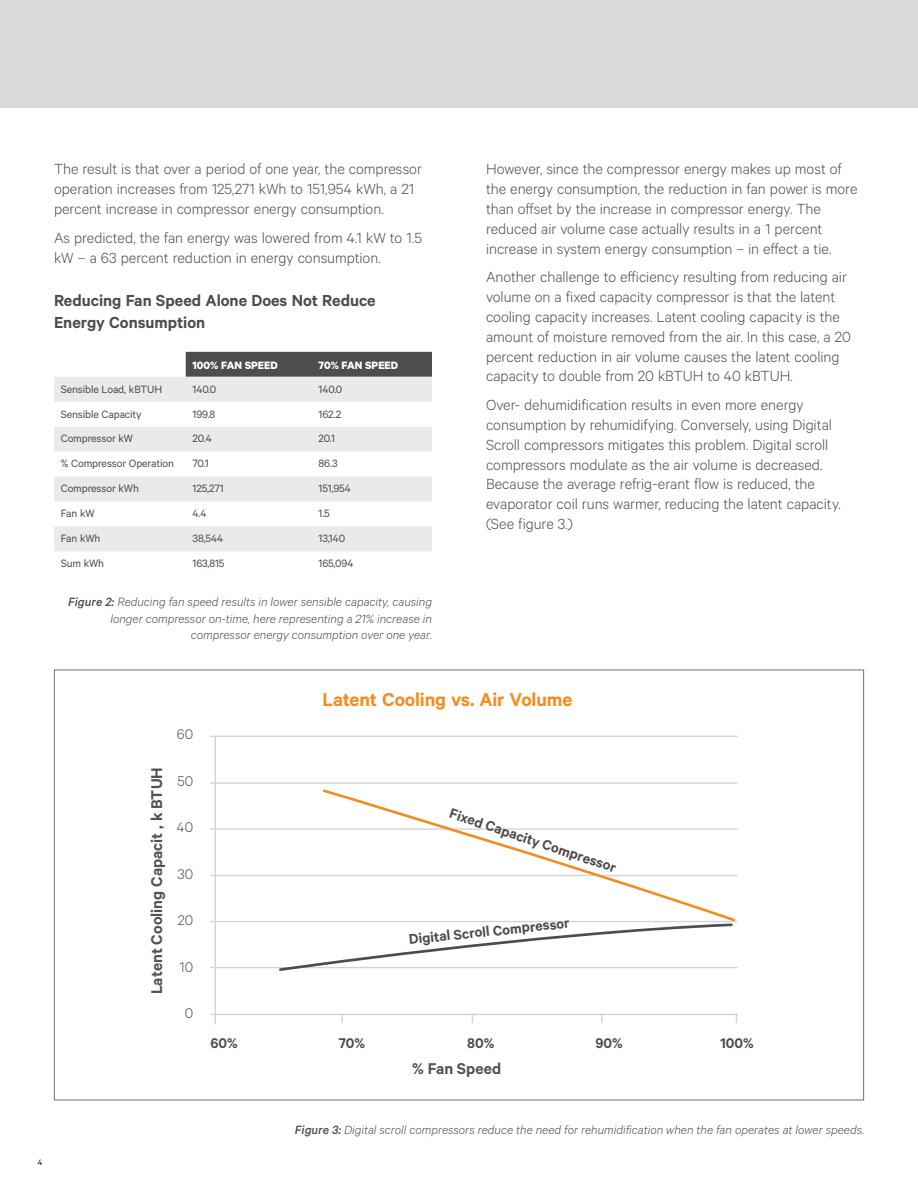
<style>
.page{position:relative;width:918px;height:1188px;background:#fff}
.page>*{position:absolute;margin:0;border:0;box-sizing:border-box;transform-origin:0 0}
.t1{font:600 21px "Calibre";letter-spacing:-.005em;color:#f68b1f}
.t2{font:600 18px/21.6px "Calibre";color:#4d4d4f}
.t3{font:600 17.55px "Calibre";color:#525352}
.t4{font:300 16.5px/19.8px "Calibre";color:#4d4d4f}
.t5{font:600 15.75px "Calibre";color:#4d4d4f}
.t6{font:300 15.75px "Calibre";color:#4d4d4f}
.t7{font:italic 300 13.5px/16.2px "Calibre";color:#4d4d4f;text-align:right}
.t8{font:12px "Calibre";letter-spacing:-.01em;color:#4d4d4f}
.t9{font:700 12px "Calibre";color:#fff}
.t10{font:9px "Calibre";color:#000}
.s1{font-weight:500}
</style>
<div class="page">
<div style="left:0;top:0;width:918px;height:108px;background:#d8d9db"></div>
<div style="left:186px;top:352px;width:246px;height:25px;background:#4d4d4f"></div>
<svg style="left:54px;top:377px;width:378px;height:175px;fill:#eaeaeb"></svg>
<hr style="left:215px;top:737px;width:1px;height:287px;background:#d1d3d4">
<hr style="left:210px;top:736px;width:528px;height:1px;background:#d1d3d4">
<hr style="left:210px;top:782px;width:528px;height:2px;background:#d1d3d4">
<hr style="left:210px;top:828px;width:528px;height:2px;background:#d1d3d4">
<hr style="left:210px;top:875px;width:528px;height:1px;background:#d1d3d4">
<hr style="left:210px;top:921px;width:528px;height:1px;background:#d1d3d4">
<hr style="left:210px;top:967px;width:528px;height:1px;background:#d1d3d4">
<hr style="left:210px;top:1014px;width:528px;height:1px;background:#d1d3d4">
<svg style="left:341px;top:1015px;width:2px;height:8px"></svg>
<svg style="left:601px;top:1015px;width:2px;height:8px"></svg>
<svg style="left:321px;top:789px;width:416px;height:134px"></svg>
<svg style="left:278px;top:922px;width:456px;height:49px"></svg>
<p class="t4" style="left:54px;top:159px;width:370px">The result is that over a period of one year, the compressor operation increases from 125,271 kWh to 151,954 kWh, a 21 percent increase in compressor energy consumption.</p>
<p class="t4" style="left:54px;top:227px;width:370px">As predicted, the fan energy was lowered from 4.1 kW to 1.5 kW – a 63 percent reduction in energy consumption.</p>
<p class="t2" style="left:54px;top:289px;width:323px">Reducing Fan Speed Alone Does Not Reduce<br>Energy Consumption</p>
<p class="t9" style="left:193px;top:358px;width:87px">100% FAN SPEED</p>
<p class="t9" style="left:319px;top:358px;width:81px">70% FAN SPEED</p>
<p class="t8" style="left:61px;top:382px;width:103px">Sensible Load, kBTUH</p>
<p class="t8" style="left:193px;top:382px;width:25px">140.0</p>
<p class="t8" style="left:319px;top:382px;width:25px">140.0</p>
<p class="t8" style="left:61px;top:407px;width:82px">Sensible Capacity</p>
<p class="t8" style="left:193px;top:407px;width:24px">199.8</p>
<p class="t8" style="left:319px;top:407px;width:24px">162.2</p>
<p class="t8" style="left:61px;top:432px;width:74px">Compressor kW</p>
<p class="t8" style="left:193px;top:432px;width:21px">20.4</p>
<p class="t8" style="left:319px;top:432px;width:18px">20.1</p>
<p class="t8" style="left:61px;top:457px;width:115px">% Compressor Operation</p>
<p class="t8" style="left:193px;top:457px;width:18px">70.1</p>
<p class="t8" style="left:319px;top:457px;width:21px">86.3</p>
<p class="t8" style="left:61px;top:482px;width:80px">Compressor kWh</p>
<p class="t8" style="left:193px;top:482px;width:33px">125,271</p>
<p class="t8" style="left:319px;top:482px;width:34px">151,954</p>
<p class="t8" style="left:61px;top:507px;width:36px">Fan kW</p>
<p class="t8" style="left:193px;top:507px;width:15px">4.4</p>
<p class="t8" style="left:319px;top:507px;width:13px">1.5</p>
<p class="t8" style="left:61px;top:532px;width:41px">Fan kWh</p>
<p class="t8" style="left:193px;top:532px;width:32px">38,544</p>
<p class="t8" style="left:319px;top:532px;width:28px">13,140</p>
<p class="t8" style="left:61px;top:557px;width:45px">Sum kWh</p>
<p class="t8" style="left:193px;top:557px;width:34px">163,815</p>
<p class="t8" style="left:319px;top:557px;width:37px">165,094</p>
<p class="t7" style="left:68px;top:593px;width:365px"><span class="s1">Figure 2:</span> Reducing fan speed results in lower sensible capacity, causing longer compressor on-time, here representing a 21% increase in compressor energy consumption over one year.</p>
<p class="t4" style="left:486px;top:159px;width:373px">However, since the compressor energy makes up most of the energy consumption, the reduction in fan power is more than offset by the increase in compressor energy. The reduced air volume case actually results in a 1 percent increase in system energy consumption – in effect a tie.</p>
<p class="t4" style="left:486px;top:267px;width:366px">Another challenge to efficiency resulting from reducing air volume on a fixed capacity compressor is that the latent cooling capacity increases. Latent cooling capacity is the amount of moisture removed from the air. In this case, a 20 percent reduction in air volume causes the latent cooling capacity to double from 20 kBTUH to 40 kBTUH.</p>
<p class="t4" style="left:486px;top:394px;width:356px">Over- dehumidification results in even more energy consumption by rehumidifying. Conversely, using Digital Scroll compressors mitigates this problem. Digital scroll compressors modulate as the air volume is decreased.<br>Because the average refrig-erant flow is reduced, the evaporator coil runs warmer, reducing the latent capacity. (See figure 3.)</p>
<p class="t10" style="left:38px;top:1157px;width:6px">4</p>
<p class="t3" style="left:146px;top:994px;width:229px;rotate:-90deg">Latent Cooling Capacit , k BTUH</p>
<p class="t6" style="left:177px;top:725px;width:18px">60</p>
<p class="t6" style="left:178px;top:772px;width:17px">50</p>
<p class="t6" style="left:177px;top:818px;width:18px">40</p>
<p class="t6" style="left:178px;top:865px;width:17px">30</p>
<p class="t6" style="left:178px;top:911px;width:17px">20</p>
<p class="t6" style="left:180px;top:958px;width:15px">10</p>
<p class="t6" style="left:185px;top:1004px;width:10px">0</p>
<p class="t1" style="left:322px;top:686px;width:251px">Latent Cooling vs. Air Volume</p>
<p class="t5" style="left:453px;top:804px;width:176px;rotate:18deg">Fixed Capacity Compressor</p>
<p class="t5" style="left:408px;top:930px;width:163px;rotate:-6deg">Digital Scroll Compressor</p>
<p class="t5" style="left:210px;top:1033px;width:29px">60%</p>
<p class="t5" style="left:339px;top:1033px;width:28px">70%</p>
<p class="t5" style="left:467px;top:1033px;width:29px">80%</p>
<p class="t3" style="left:412px;top:1058px;width:90px">% Fan Speed</p>
<p class="t5" style="left:596px;top:1033px;width:29px">90%</p>
<p class="t5" style="left:720px;top:1033px;width:35px">100%</p>
<p class="t7" style="left:295px;top:1121px;width:571px"><span class="s1">Figure 3:</span> Digital scroll compressors reduce the need for rehumidification when the fan operates at lower speeds.</p>
</div>
